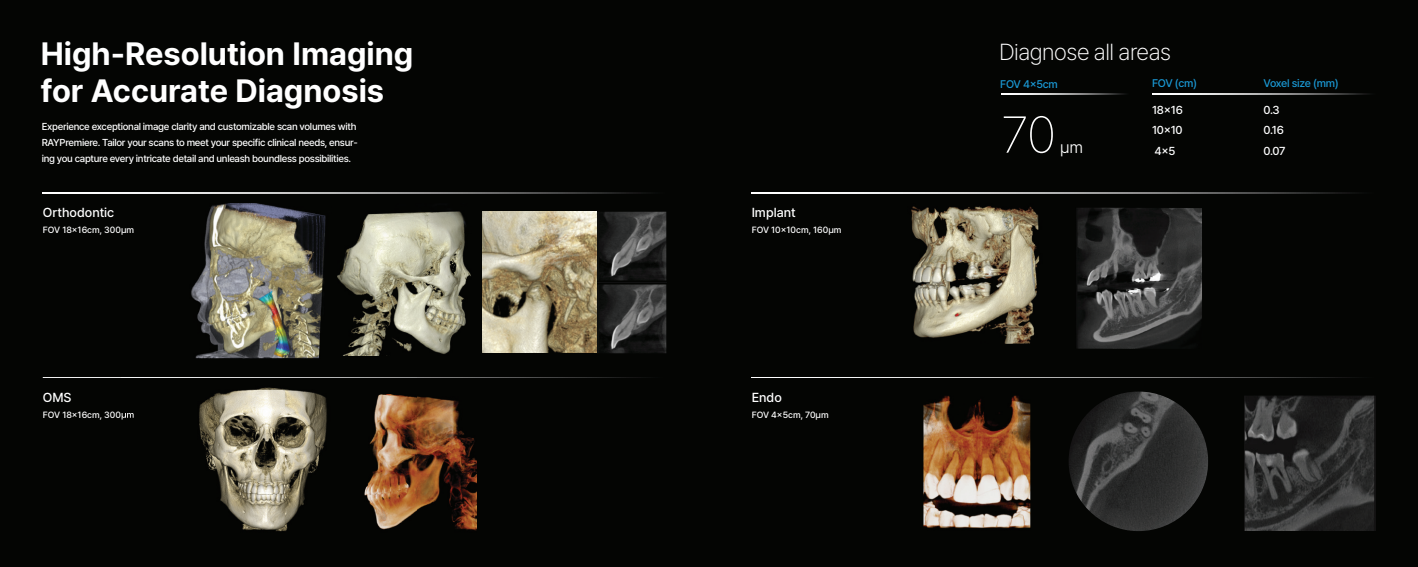
<style>
.page{position:relative;width:1418px;height:567px;background:#fff}
.page>*{position:absolute;margin:0;border:0;box-sizing:border-box;transform-origin:0 0}
.t1{font:100 51.3px "Pretendard";color:#fff}
.t2{font:700 32px/37.2px "Pretendard";color:#fff}
.t3{font:200 23px "Pretendard";letter-spacing:-.02em;color:#fff}
.t4{font:300 16.4px "Pretendard";color:#fff}
.t5{font:500 13px "Pretendard";color:#fff}
.t6{font:500 11.5px/20.5px "Pretendard";letter-spacing:-.025em;color:#fff;text-align:justify}
.t7{font:500 11px "Pretendard";letter-spacing:-.025em;color:#1a98d4}
.t8{font:500 10px/16px "Pretendard";letter-spacing:-.03em;color:#fff}
.t9{font:500 9px "Pretendard";color:#fff}
</style>
<div class="page">
<div style="left:0;top:0;width:1417px;height:567px;background:#040503"></div>
<svg style="left:43px;top:377px;width:600px;height:1px"></svg>
<svg style="left:43px;top:193px;width:603px;height:1px"></svg>
<img style="left:483px;top:211px;width:183px;height:142px">
<img style="left:191px;top:203px;width:135px;height:155px">
<img style="left:337px;top:211px;width:134px;height:145px">
<img style="left:199px;top:387px;width:128px;height:145px">
<svg style="left:121px;top:413px;width:13px;height:7px"></svg>
<img style="left:121px;top:377px;width:295px;height:1px">
<img style="left:364px;top:394px;width:113px;height:137px">
<svg style="left:1152px;top:94px;width:217px;height:1px"></svg>
<svg style="left:1001px;top:94px;width:124px;height:1px"></svg>
<img style="left:1244px;top:396px;width:131px;height:134px">
<img style="left:923px;top:395px;width:107px;height:134px">
<img style="left:1077px;top:208px;width:125px;height:141px">
<img style="left:911px;top:206px;width:129px;height:138px">
<img style="left:1068px;top:391px;width:140px;height:140px;border-radius:70px">
<svg style="left:751px;top:193px;width:604px;height:1px"></svg>
<svg style="left:751px;top:377px;width:604px;height:1px"></svg>
<h2 class="t2" style="left:41px;top:34px;width:374px">High-Resolution Imaging for Accurate Diagnosis</h2>
<p class="t8" style="left:42px;top:118px;width:317px">Experience exceptional image clarity and customizable scan volumes with<br>RAYPremiere. Tailor your scans to meet your specific clinical needs, ensur&shy;ing you capture every intricate detail and unleash boundless possibilities.</p>
<h3 class="t3" style="left:999px;top:36px;width:173px">Diagnose all areas</h3>
<p class="t7" style="left:1000px;top:76px;width:59px">FOV 4×5cm</p>
<h1 class="t1" style="left:1001px;top:99px;width:56px">70</h1>
<h3 class="t4" style="left:1060px;top:136px;width:24px">㎛</h3>
<p class="t7" style="left:1152px;top:75px;width:47px">FOV (cm)</p>
<p class="t6" style="left:1152px;top:99px;width:32px">18×16<br>10×10<br>4×5</p>
<p class="t7" style="left:1263px;top:75px;width:77px">Voxel size (mm)</p>
<p class="t6" style="left:1263px;top:99px;width:23px;text-align:left">0.3<br>0.16<br>0.07</p>
<h3 class="t5" style="left:43px;top:203px;width:73px">Orthodontic</h3>
<p class="t9" style="left:43px;top:223px;width:93px">FOV 18×16cm, 300μm</p>
<h3 class="t5" style="left:751px;top:203px;width:45px">Implant</h3>
<p class="t9" style="left:751px;top:223px;width:91px">FOV 10×10cm, 160μm</p>
<h3 class="t5" style="left:43px;top:388px;width:30px">OMS</h3>
<p class="t9" style="left:43px;top:408px;width:93px">FOV 18×16cm, 300μm</p>
<h3 class="t5" style="left:751px;top:388px;width:32px">Endo</h3>
<p class="t9" style="left:751px;top:408px;width:79px">FOV 4×5cm, 70μm</p>
</div>
